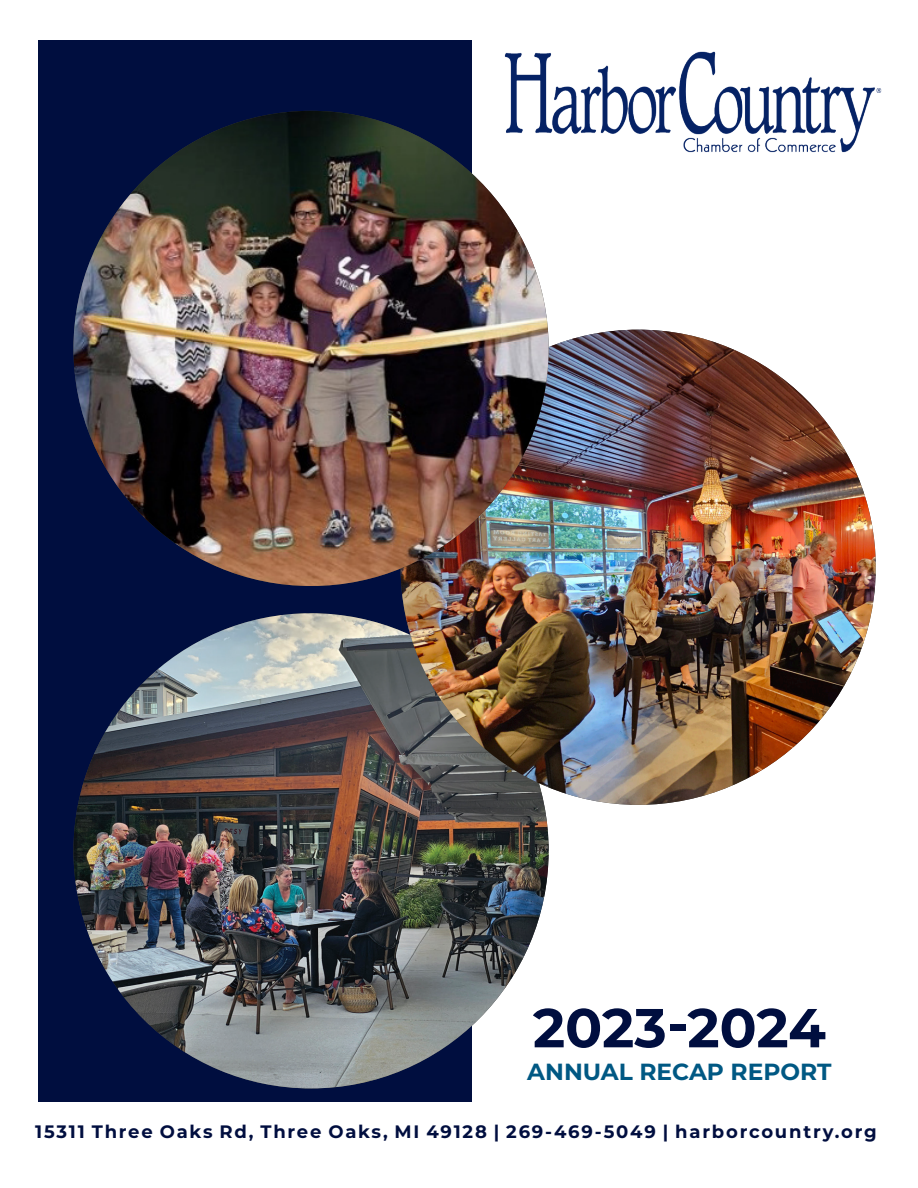
<style>
.page{position:relative;width:918px;height:1188px;background:#fff}
.page>*{position:absolute;margin:0;border:0;box-sizing:border-box;transform-origin:0 0}
.Title_cover{font:700 54.75px "Montserrat";letter-spacing:-.005em;color:#000e3f}
.Title_cover-2{font:700 23.4px "Montserrat";color:#005883}
.t1{font:700 18px "Montserrat";letter-spacing:.1em;color:#000e3f}
</style>
<div class="page">
<div style="left:38px;top:40px;width:434px;height:1062px;background:#000e3f"></div>
<img style="left:73px;top:613px;width:476px;height:475px;border-radius:238px">
<img style="left:401px;top:330px;width:475px;height:475px;border-radius:238px">
<img style="left:73px;top:111px;width:476px;height:475px;border-radius:238px">
<img style="left:504px;top:51px;width:378px;height:102px">
<p class="Title_cover" style="left:533px;top:988px;width:295px">2023-2024</p>
<p class="Title_cover-2" style="left:527px;top:1055px;width:306px">ANNUAL RECAP REPORT</p>
<p class="t1" style="left:35px;top:1119px;width:843px">15311 Three Oaks Rd, Three Oaks, MI 49128 | 269-469-5049 | harborcountry.org</p>
</div>
